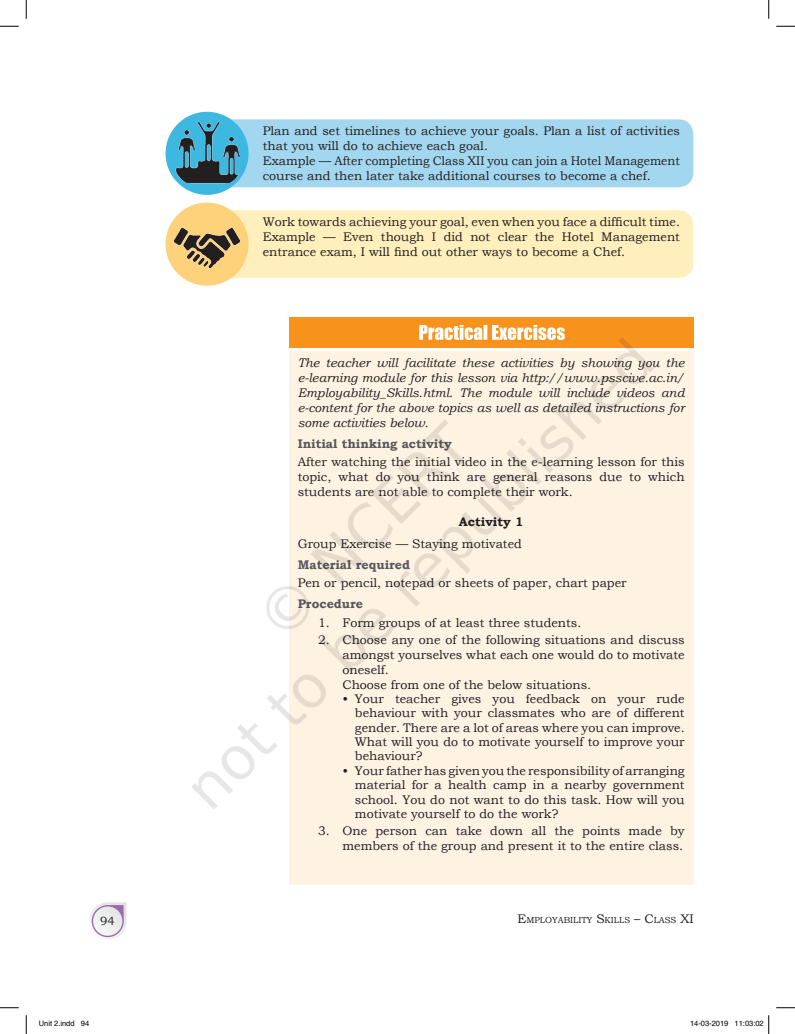
<style>
.page{position:relative;width:795px;height:1034px;background:#fff}
.page>*{position:absolute;margin:0;border:0;box-sizing:border-box;transform-origin:0 0}
.Activity_Text{font:12.5px/14.4px "Bookman Old Style";color:#231f20;text-align:justify}
.Text{font:12.5px/15px "Bookman Old Style";color:#231f20}
.Activity_Text-2{font:italic 12.5px/15px "Bookman Old Style";color:#231f20;text-align:justify}
.Activity_Head{font:700 12.5px "Bookman Old Style";color:#57585a}
.Activity{font:700 12.5px "Bookman Old Style";color:#231f20}
.t1{font:11.88px "Bookman Old Style";color:#231f20}
.t2{font:8.75px "Bookman Old Style";color:#231f20}
.t3{font:7.5px "Helvetica";color:#000}
.s1{font-size:12.5px}
</style>
<div class="page">
<svg style="left:0;top:25px;width:19px;height:2px"></svg>
<svg style="left:776px;top:25px;width:19px;height:2px"></svg>
<svg style="left:0;top:1007px;width:19px;height:1px"></svg>
<svg style="left:776px;top:1007px;width:19px;height:1px"></svg>
<svg style="left:25px;top:0;width:2px;height:19px"></svg>
<svg style="left:25px;top:1015px;width:2px;height:18px"></svg>
<svg style="left:768px;top:0;width:2px;height:19px"></svg>
<svg style="left:768px;top:1015px;width:2px;height:18px"></svg>
<img style="left:89px;top:111px;width:605px;height:829px">
<img style="left:109px;top:278px;width:558px;height:558px">
<p class="Text" style="left:263px;top:124px;width:419px">Plan and set timelines to achieve your goals. Plan a list of activities that you will do to achieve each goal.</p>
<p class="Text" style="left:263px;top:154px;width:419px">Example — After completing Class XII you can join a Hotel Management course and then later take additional courses to become a chef.</p>
<p class="Text" style="left:263px;top:214px;width:419px">Work towards achieving your goal, even when you face a difficult time.</p>
<p class="Text" style="left:263px;top:229px;width:419px">Example — Even though I did not clear the Hotel Management entrance exam, I will find out other ways to become a Chef.</p>
<p class="Activity_Text-2" style="left:298px;top:355px;width:389px">The teacher will facilitate these activities by showing you the e-learning module for this lesson via http://www.psscive.ac.in/ Employability_Skills.html. The module will include videos and e-content for the above topics as well as detailed instructions for some activities below.</p>
<p class="Activity_Head" style="left:298px;top:435px;width:156px">Initial thinking activity</p>
<p class="Activity_Text" style="left:298px;top:454px;width:389px;line-height:15px">After watching the initial video in the e-learning lesson for this topic, what do you think are general reasons due to which students are not able to complete their work.</p>
<p class="Activity" style="left:459px;top:512px;width:66px">Activity 1</p>
<p class="Activity_Text" style="left:298px;top:537px;width:226px">Group Exercise — Staying motivated</p>
<p class="Activity_Head" style="left:298px;top:556px;width:114px">Material required</p>
<p class="Activity_Text" style="left:298px;top:575px;width:330px">Pen or pencil, notepad or sheets of paper, chart paper</p>
<p class="Activity_Head" style="left:298px;top:594px;width:67px">Procedure</p>
<p class="Activity_Text" style="left:318px;top:615px;width:265px">1. Form groups of at least three students.</p>
<p class="Activity_Text" style="left:342px;top:632px;width:344px;line-height:15px;text-indent:-24px">2. Choose any one of the following situations and discuss amongst yourselves what each one would do to motivate oneself.</p>
<p class="Activity_Text" style="left:342px;top:677px;width:250px">Choose from one of the below situations.</p>
<p class="Activity_Text" style="left:355px;top:691px;width:331px;text-indent:-12px">• Your teacher gives you feedback on your rude behaviour with your classmates who are of different gender. There are a lot of areas where you can improve.<br>What will you do to motivate yourself to improve your behaviour?</p>
<p class="Activity_Text" style="left:355px;top:763px;width:331px;text-indent:-12px">• Your father has given you the responsibility of arranging material for a health camp in a nearby government school. You do not want to do this task. How will you motivate yourself to do the work?</p>
<p class="Activity_Text" style="left:318px;top:823px;width:368px;line-height:15px;text-align:right">3. One person can take down all the points made by members of the group and present it to the entire class.</p>
<p class="t1" style="left:100px;top:913px;width:16px">94</p>
<p class="t2" style="left:517px;top:914px;width:177px"><span class="s1">E</span>MPLOYABILITY <span class="s1">S</span>KILLS <span class="s1">– C</span>LASS <span class="s1">XI</span></p>
<p class="t3" style="left:39px;top:1019px;width:52px">Unit 2.indd 94</p>
<p class="t3" style="left:690px;top:1019px;width:75px">14-03-2019 11:03:02</p>
</div>
